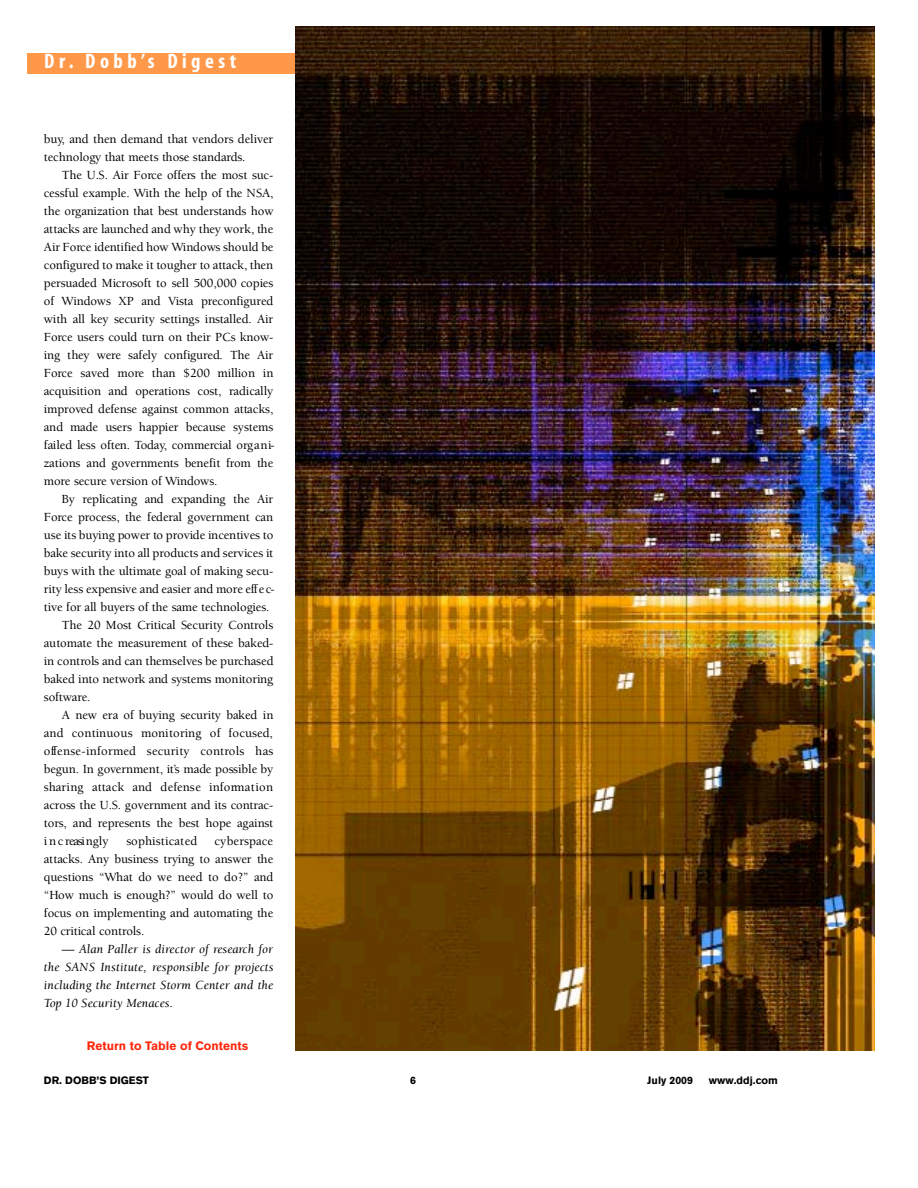
<style>
.page{position:relative;width:918px;height:1188px;background:#fff}
.page>*{position:absolute;margin:0;border:0;box-sizing:border-box;transform-origin:0 0}
.t1{font:700 condensed 21px "Myriad";letter-spacing:.21em;color:#fff}
.t2{font:500 12.75px/18px "Berkeley";color:#000;text-align:justify}
.t3{font:italic 12.75px/18px "Berkeley";letter-spacing:.005em;color:#000;text-align:justify}
.t4{font:500 12.75px "Berkeley";letter-spacing:-.035em;color:#000}
.t5{font:900 12px "Akzidenz Grotesk";color:#ff280d}
.t6{font:900 10.5px "Akzidenz Grotesk";color:#000}
</style>
<div class="page">
<div style="left:27px;top:53px;width:308px;height:20px;background:#ff9849"></div>
<img style="left:296px;top:27px;width:579px;height:1023px">
<h1 class="t1" style="left:44px;top:54px;width:193px">D r. D o b b’s Digest</h1>
<p class="t2" style="left:44px;top:131px;width:231px">b u y, and then demand that vendors deliver technology that meets those standard s .</p>
<p class="t2" style="left:44px;top:167px;width:232px;text-indent:18px">The U.S. Air Force offers the most suc&shy;cessful example. With the help of the NSA, the organization that best understands how attacks are launched and why they work, the Air Force identified how Windows should be c o n fig u red to make it tougher to attack, then persuaded Microsoft to sell 500,000 copies of Windows XP and Vista pre c o n fig u re d with all key security settings installed. Air F o rce users could turn on their PCs know&shy;ing they were safely configured. The Air F o rce saved more than $200 million in acquisition and operations cost, radically im p roved defense against common attacks, and made users happier because systems failed less often. To d a y, commercial org a n i&shy;zations and governments benefit from the m o re secure version of Win d o w s .</p>
<p class="t2" style="left:62px;top:491px;width:213px">By replicating and expanding the Air</p>
<p class="t2" style="left:44px;top:509px;width:231px">F o rce process, the federal government can</p>
<p class="t2" style="left:44px;top:527px;width:231px">use its buying power to provide incentives to</p>
<p class="t2" style="left:44px;top:545px;width:231px">bake security into all products and services it</p>
<p class="t2" style="left:44px;top:563px;width:231px">buys with the ultimate goal of making secu-</p>
<p class="t2" style="left:44px;top:581px;width:232px">rity less expensive and easier and more eff e c-</p>
<p class="t2" style="left:44px;top:599px;width:227px">tive for all buyers of the same technologies.</p>
<p class="t2" style="left:62px;top:617px;width:213px">The 20 Most Critical Security Contro ls</p>
<p class="t2" style="left:44px;top:635px;width:231px">automate the measurement of these baked-</p>
<p class="t2" style="left:44px;top:653px;width:231px">in controls and can themselves be purc h a s e d</p>
<p class="t2" style="left:44px;top:671px;width:231px">baked into network and systems monitoring</p>
<p class="t2" style="left:44px;top:689px;width:48px">s o ftw a re .</p>
<p class="t2" style="left:62px;top:707px;width:213px">A new era of buying security baked in</p>
<p class="t2" style="left:44px;top:725px;width:230px">and continuous monitoring of focused,</p>
<p class="t2" style="left:44px;top:743px;width:231px">o ffe n s e -in fo rmed security controls has</p>
<p class="t2" style="left:44px;top:761px;width:231px">begun. In government, it’s made possible by</p>
<p class="t2" style="left:44px;top:779px;width:231px">sharing attack and defense inform a tio n</p>
<p class="t2" style="left:44px;top:797px;width:231px">a c ross the U.S. government and its contrac-</p>
<p class="t2" style="left:44px;top:815px;width:231px">tors, and re p resents the best hope against</p>
<p class="t4" style="left:44px;top:836px;width:66px">i n c reasingly</p>
<p class="t2" style="left:126px;top:833px;width:72px">sophisticated</p>
<p class="t2" style="left:44px;top:833px;width:231px;text-indent:171px">cyberspace attacks. Any business trying to answer the questions “What do we need to do?” and “How much is enough?” would do well to focus on implementing and automating the 20 critical controls.</p>
<p class="t3" style="left:44px;top:941px;width:231px;text-indent:18px">— Alan Paller is director of research for the SANS Institute, responsible for projects including the Internet Storm Center and the Top 10 Security Menaces.</p>
<p class="t5" style="left:87px;top:1042px;width:163px">Return to Table of Contents</p>
<p class="t6" style="left:44px;top:1077px;width:107px">DR. DOBB’S DIGEST</p>
<p class="t6" style="left:410px;top:1077px;width:7px">6</p>
<p class="t6" style="left:647px;top:1077px;width:47px">July 2009</p>
<p class="t6" style="left:709px;top:1077px;width:71px">www.ddj.com</p>
</div>
